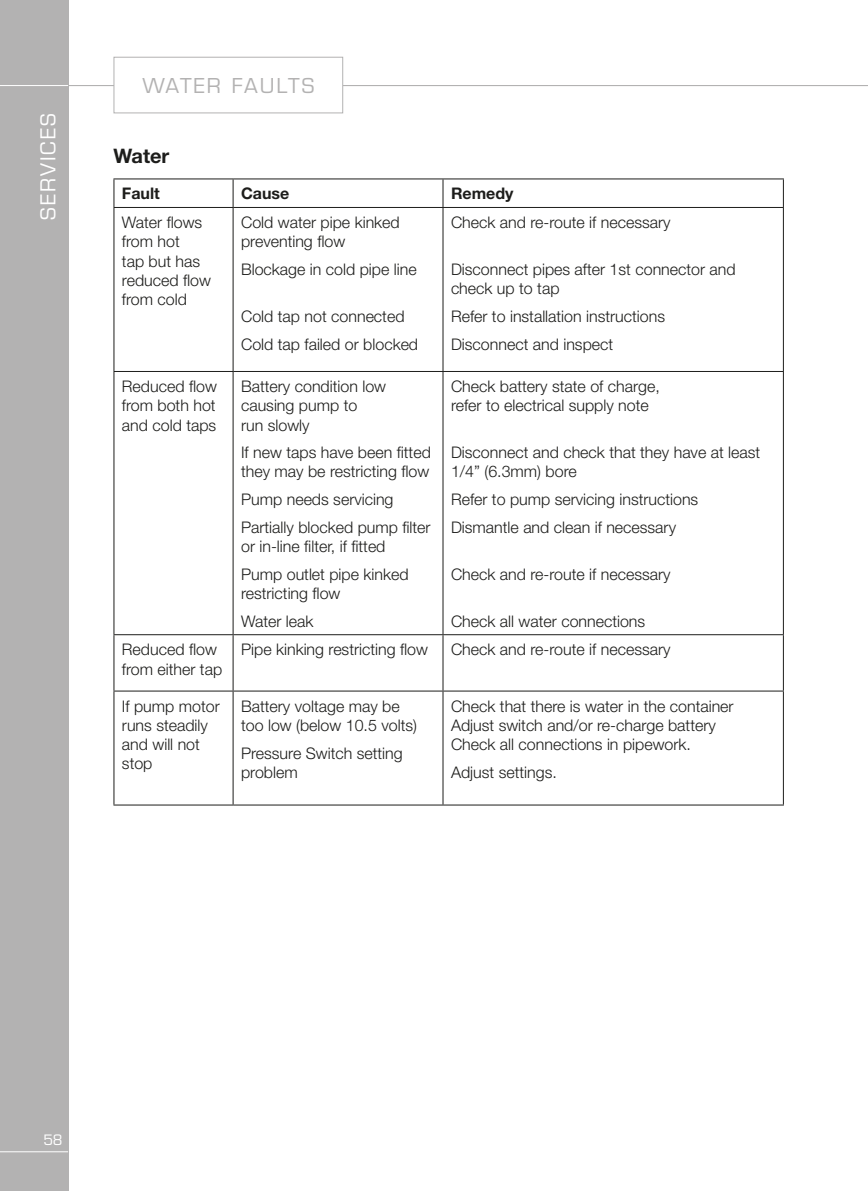
<style>
.page{position:relative;width:868px;height:1191px;background:#fff}
.page>*{position:absolute;margin:0;border:0;box-sizing:border-box;transform-origin:0 0}
.t1{font:20px "Eurostile";letter-spacing:.1em;color:#b3b2b2}
.t2{font:20px "Eurostile";letter-spacing:.1em;color:#fff}
.t3{font:700 20px "Helvetica Neue";color:#1d1d1b}
.t4{font:300 16px/19.2px "Helvetica Neue";color:#1d1d1b}
.t5{font:700 16px "Helvetica Neue";color:#1d1d1b}
.t6{font:14px "Eurostile";color:#fff}
</style>
<div class="page">
<hr style="left:0;top:85px;width:867px;height:1px;background:#b3b2b2">
<div style="left:0;top:0;width:68px;height:1191px;background:#b3b2b2"></div>
<hr style="left:0;top:1151px;width:68px;height:1px;background:#fff">
<hr style="left:0;top:85px;width:68px;height:1px;background:#fff">
<hr style="left:113px;top:178px;width:120px;height:1px;background:#1d1d1b">
<svg style="left:113px;top:179px;width:1px;height:28px"></svg>
<hr style="left:233px;top:178px;width:210px;height:1px;background:#1d1d1b">
<svg style="left:232px;top:179px;width:1px;height:28px"></svg>
<hr style="left:443px;top:178px;width:340px;height:1px;background:#1d1d1b">
<svg style="left:442px;top:179px;width:1px;height:28px"></svg>
<svg style="left:782px;top:179px;width:1px;height:28px"></svg>
<hr style="left:113px;top:207px;width:120px;height:1px;background:#1d1d1b">
<hr style="left:113px;top:208px;width:1px;height:163px;background:#1d1d1b">
<hr style="left:233px;top:207px;width:210px;height:1px;background:#1d1d1b">
<hr style="left:232px;top:208px;width:1px;height:163px;background:#1d1d1b">
<hr style="left:443px;top:207px;width:340px;height:1px;background:#1d1d1b">
<hr style="left:442px;top:208px;width:1px;height:163px;background:#1d1d1b">
<hr style="left:782px;top:208px;width:1px;height:163px;background:#1d1d1b">
<hr style="left:113px;top:371px;width:120px;height:1px;background:#1d1d1b">
<hr style="left:113px;top:372px;width:1px;height:262px;background:#1d1d1b">
<hr style="left:233px;top:371px;width:210px;height:1px;background:#1d1d1b">
<hr style="left:232px;top:372px;width:1px;height:262px;background:#1d1d1b">
<hr style="left:443px;top:371px;width:340px;height:1px;background:#1d1d1b">
<hr style="left:442px;top:372px;width:1px;height:262px;background:#1d1d1b">
<hr style="left:782px;top:372px;width:1px;height:262px;background:#1d1d1b">
<hr style="left:113px;top:634px;width:120px;height:1px;background:#1d1d1b">
<hr style="left:113px;top:635px;width:1px;height:55px;background:#1d1d1b">
<hr style="left:233px;top:634px;width:210px;height:1px;background:#1d1d1b">
<hr style="left:232px;top:635px;width:1px;height:55px;background:#1d1d1b">
<hr style="left:443px;top:634px;width:340px;height:1px;background:#1d1d1b">
<hr style="left:442px;top:635px;width:1px;height:55px;background:#1d1d1b">
<hr style="left:782px;top:635px;width:1px;height:55px;background:#1d1d1b">
<hr style="left:113px;top:690px;width:120px;height:1px;background:#1d1d1b">
<hr style="left:113px;top:691px;width:1px;height:113px;background:#1d1d1b">
<hr style="left:233px;top:690px;width:210px;height:1px;background:#1d1d1b">
<hr style="left:232px;top:691px;width:1px;height:113px;background:#1d1d1b">
<hr style="left:443px;top:690px;width:340px;height:1px;background:#1d1d1b">
<hr style="left:442px;top:691px;width:1px;height:113px;background:#1d1d1b">
<hr style="left:782px;top:691px;width:1px;height:113px;background:#1d1d1b">
<hr style="left:113px;top:804px;width:120px;height:1px;background:#1d1d1b">
<hr style="left:233px;top:804px;width:210px;height:1px;background:#1d1d1b">
<hr style="left:443px;top:804px;width:340px;height:1px;background:#1d1d1b">
<div style="left:114px;top:57px;width:228px;height:56px;background:#fff"></div>
<div style="left:113px;top:57px;width:230px;height:56px;border:1px solid #b3b2b2"></div>
<p class="t2" style="left:36px;top:220px;width:108px;rotate:-90deg">SERVICES</p>
<p class="t1" style="left:142px;top:74px;width:173px">WATER FAULTS</p>
<p class="t3" style="left:113px;top:144px;width:57px">Water</p>
<p class="t5" style="left:122px;top:184px;width:39px">Fault</p>
<p class="t5" style="left:241px;top:184px;width:50px">Cause</p>
<p class="t5" style="left:451px;top:184px;width:64px">Remedy</p>
<p class="t4" style="left:122px;top:212px;width:90px">Water flows from hot<br>tap but has reduced flow from cold</p>
<p class="t4" style="left:241px;top:212px;width:160px">Cold water pipe kinked preventing flow</p>
<p class="t4" style="left:451px;top:212px;width:221px">Check and re-route if necessary</p>
<p class="t4" style="left:451px;top:259px;width:286px">Disconnect pipes after 1st connector and check up to tap</p>
<p class="t4" style="left:451px;top:302px;width:215px;line-height:27.8px">Refer to installation instructions<br>Disconnect and inspect</p>
<p class="t4" style="left:241px;top:259px;width:177px">Blockage in cold pipe line</p>
<p class="t4" style="left:241px;top:302px;width:178px;line-height:27.8px">Cold tap not connected<br>Cold tap failed or blocked</p>
<p class="t4" style="left:122px;top:376px;width:96px;text-align:justify">Reduced flow from both hot and cold taps</p>
<p class="t4" style="left:241px;top:376px;width:146px">Battery condition low causing pump to<br>run slowly</p>
<p class="t4" style="left:241px;top:442px;width:191px">If new taps have been fitted they may be restricting flow</p>
<p class="t4" style="left:241px;top:485px;width:191px;line-height:27.8px">Pump needs servicing<br>Partially blocked pump filter</p>
<p class="t4" style="left:241px;top:532px;width:169px;line-height:27.6px">or in-line filter, if fitted<br>Pump outlet pipe kinked</p>
<p class="t4" style="left:241px;top:579px;width:101px;line-height:27.8px">restricting flow<br>Water leak</p>
<p class="t4" style="left:451px;top:376px;width:210px">Check battery state of charge, refer to electrical supply note</p>
<p class="t4" style="left:451px;top:442px;width:311px">Disconnect and check that they have at least<br>1/4” (6.3mm) bore</p>
<p class="t4" style="left:451px;top:485px;width:249px;line-height:27.8px">Refer to pump servicing instructions<br>Dismantle and clean if necessary</p>
<p class="t4" style="left:451px;top:564px;width:221px">Check and re-route if necessary</p>
<p class="t4" style="left:451px;top:611px;width:196px">Check all water connections</p>
<p class="t4" style="left:122px;top:640px;width:102px">Reduced flow from either tap</p>
<p class="t4" style="left:241px;top:640px;width:188px">Pipe kinking restricting flow</p>
<p class="t4" style="left:451px;top:640px;width:221px">Check and re-route if necessary</p>
<p class="t4" style="left:122px;top:696px;width:99px">If pump motor runs steadily and will not stop</p>
<p class="t4" style="left:241px;top:696px;width:177px">Battery voltage may be too low (below 10.5 volts)</p>
<p class="t4" style="left:451px;top:696px;width:284px">Check that there is water in the container<br>Adjust switch and/or re-charge battery<br>Check all connections in pipework.</p>
<p class="t4" style="left:451px;top:762px;width:107px">Adjust settings.</p>
<p class="t4" style="left:241px;top:743px;width:163px">Pressure Switch setting problem</p>
<p class="t6" style="left:43px;top:1131px;width:20px">58</p>
</div>
